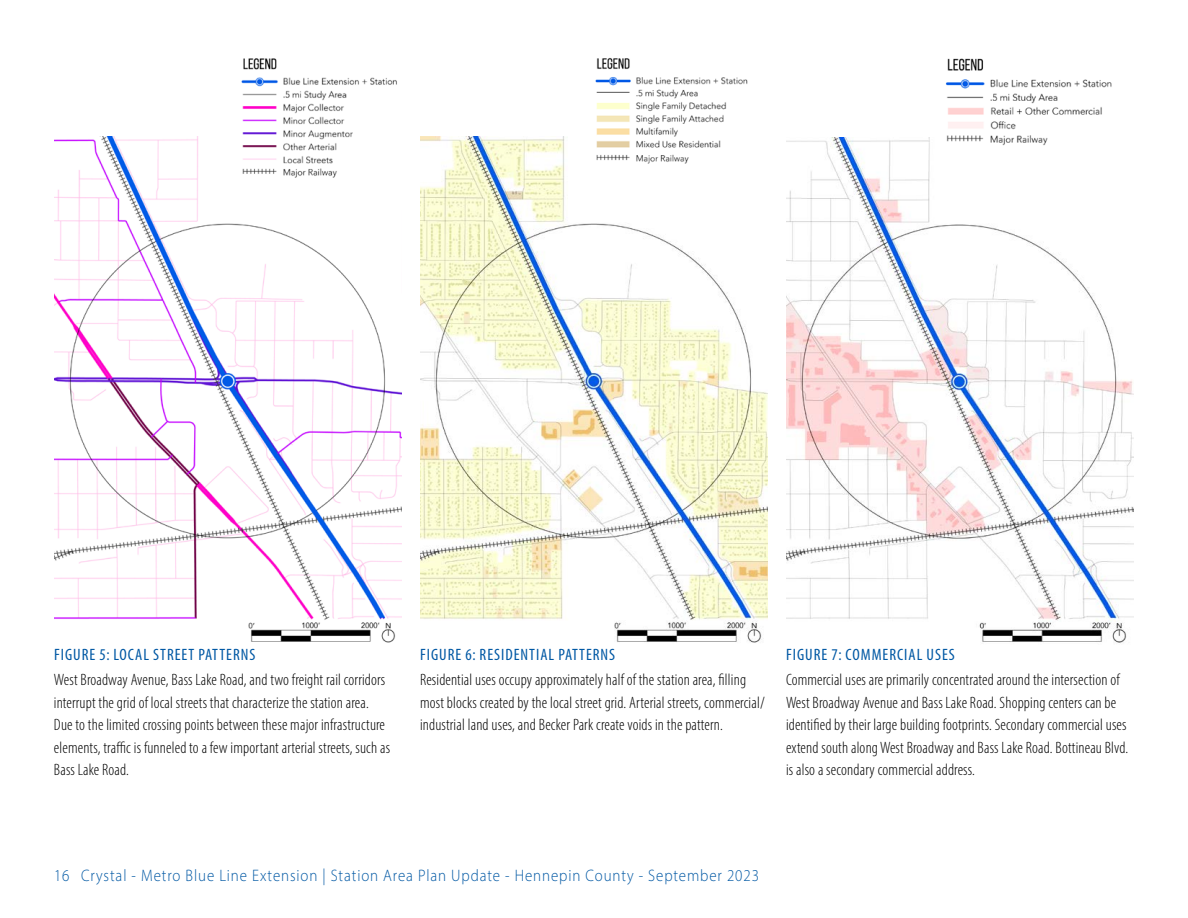
<style>
.page{position:relative;width:1188px;height:918px;background:#fff}
.page>*{position:absolute;margin:0;border:0;box-sizing:border-box;transform-origin:0 0}
.t1{font:16.65px "Myriad Variable Concept";letter-spacing:.06em;color:#0058a4;scale:.9 1}
.t2{font:16.5px/22.5px "Myriad Variable Concept";letter-spacing:.01em;color:#000}
.t3{font:condensed 16.5px "Myriad Pro";letter-spacing:.06em;color:#0058a4}
</style>
<div class="page">
<img style="left:54px;top:136px;width:348px;height:507px">
<img style="left:237px;top:58px;width:165px;height:135px">
<img style="left:420px;top:136px;width:348px;height:507px">
<img style="left:592px;top:58px;width:176px;height:108px">
<img style="left:786px;top:138px;width:347px;height:505px">
<img style="left:941px;top:58px;width:192px;height:96px">
<p class="t3" style="left:54px;top:645px;width:203px">FIGURE 5: LOCAL STREET PATTERNS</p>
<p class="t3" style="left:420px;top:645px;width:197px">FIGURE 6: RESIDENTIAL PATTERNS</p>
<p class="t3" style="left:786px;top:645px;width:170px">FIGURE 7: COMMERCIAL USES</p>
<p class="t2" style="left:54px;top:668px;width:338px">West Broadway Avenue, Bass Lake Road, and two freight rail corridors interrupt the grid of local streets that characterize the station area.<br>Due to the limited crossing points between these major infrastructure elements, traffic is funneled to a few important arterial streets, such as Bass Lake Road.</p>
<p class="t2" style="left:420px;top:668px;width:346px">Residential uses occupy approximately half of the station area, filling most blocks created by the local street grid. Arterial streets, commercial/ industrial land uses, and Becker Park create voids in the pattern.</p>
<p class="t2" style="left:786px;top:668px;width:344px">Commercial uses are primarily concentrated around the intersection of West Broadway Avenue and Bass Lake Road. Shopping centers can be identified by their large building footprints. Secondary commercial uses extend south along West Broadway and Bass Lake Road. Bottineau Blvd. is also a secondary commercial address.</p>
<p class="t1" style="left:54px;top:866px;width:785px">16 Crystal - Metro Blue Line Extension | Station Area Plan Update - Hennepin County - September 2023</p>
</div>
